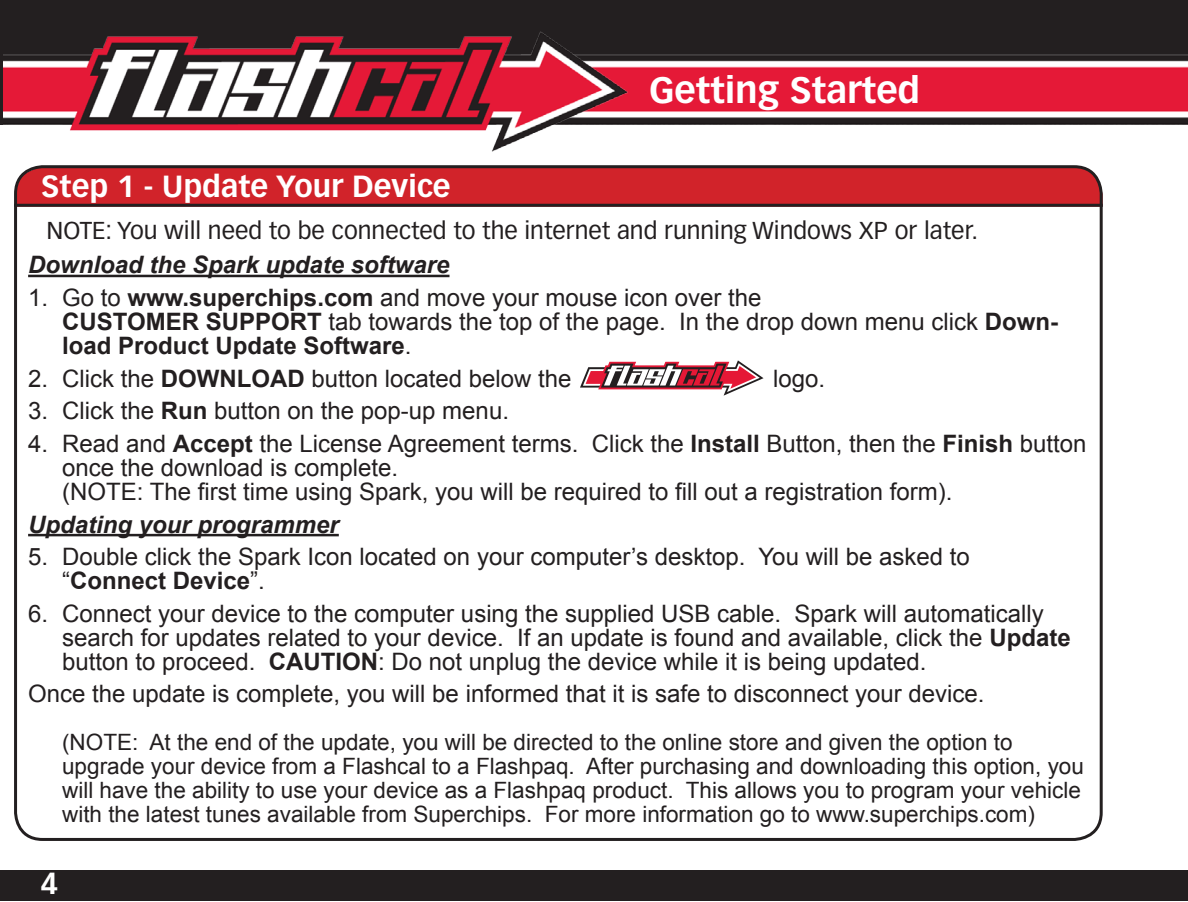
<style>
.page{position:relative;width:1188px;height:902px;background:#fff}
.page>*{position:absolute;margin:0;border:0;box-sizing:border-box;transform-origin:0 0}
.t1{font:700 36px "Vectora LT Std";color:#fff}
.Headline1{font:700 30px "Vectora LT Std";color:#fff}
.t2{font:24px/24px "Arial";color:#231f20}
.Headline1-2{font:24px "Vectora LT Std";color:#231f20}
.body1{font:italic 700 24px "Arial";color:#231f20}
.t3{font:22.5px/24px "Arial";color:#231f20}
.s1{font-weight:700}
</style>
<div class="page">
<div style="left:0;top:870px;width:1188px;height:31px;background:#231f20"></div>
<div style="left:0;top:0;width:1188px;height:124px;background:#231f20"></div>
<img style="left:3px;top:36px;width:1185px;height:95px">
<img style="left:486px;top:31px;width:146px;height:121px">
<hr style="left:1187px;top:0;width:1px;height:124px;background:#231f20">
<svg style="left:15px;top:167px;width:1084px;height:37px;background:#c9232a"></svg>
<hr style="left:14px;top:204px;width:1089px;height:3px;background:#231f20">
<hr style="left:28px;top:275px;width:422px;height:2px;background:#231f20">
<hr style="left:28px;top:534px;width:311px;height:2px;background:#231f20">
<svg style="left:580px;top:360px;width:184px;height:36px"></svg>
<p class="Headline1" style="left:41px;top:168px;width:411px">Step 1 - Update Your Device</p>
<p class="t1" style="left:649px;top:69px;width:273px">Getting Started</p>
<p class="Headline1-2" style="left:46px;top:217px;width:933px">NOTE: You will need to be connected to the internet and running Windows XP or later.</p>
<p class="body1" style="left:28px;top:249px;width:423px">Download the Spark update software</p>
<p class="t2" style="left:62px;top:286px;width:997px;text-indent:-34px">1. Go to <span class="s1">www.superchips.com</span> and move your mouse icon over the<br><span class="s1">CUSTOMER SUPPORT</span> tab towards the top of the page. In the drop down menu click <span class="s1">Down&shy;load Product Update Software</span>.</p>
<p class="t2" style="left:28px;top:366px;width:545px">2. Click the <span class="s1">DOWNLOAD</span> button located below the</p>
<p class="t2" style="left:773px;top:366px;width:54px">logo.</p>
<p class="t2" style="left:28px;top:399px;width:482px">3. Click the <span class="s1">Run</span> button on the pop-up menu.</p>
<p class="t2" style="left:62px;top:432px;width:1026px;text-indent:-34px">4. Read and <span class="s1">Accept</span> the License Agreement terms. Click the <span class="s1">Install</span> Button, then the <span class="s1">Finish</span> button once the download is complete.<br>(NOTE: The first time using Spark, you will be required to fill out a registration form).</p>
<p class="body1" style="left:28px;top:508px;width:312px">Updating your programmer</p>
<p class="t2" style="left:62px;top:545px;width:909px;text-indent:-34px">5. Double click the Spark Icon located on your computer’s desktop. You will be asked to “<span class="s1">Connect Device</span>”.</p>
<p class="t2" style="left:62px;top:601px;width:1010px;text-indent:-34px">6. Connect your device to the computer using the supplied USB cable. Spark will automatically search for updates related to your device. If an update is found and available, click the <span class="s1">Update </span>button to proceed. <span class="s1">CAUTION</span>: Do not unplug the device while it is being updated.</p>
<p class="t2" style="left:28px;top:682px;width:958px">Once the update is complete, you will be informed that it is safe to disconnect your device.</p>
<p class="t3" style="left:62px;top:731px;width:1023px">(NOTE: At the end of the update, you will be directed to the online store and given the option to upgrade your device from a Flashcal to a Flashpaq. After purchasing and downloading this option, you will have the ability to use your device as a Flashpaq product. This allows you to program your vehicle with the latest tunes available from Superchips. For more information go to www.superchips.com)</p>
<p class="Headline1" style="left:40px;top:865px;width:19px">4</p>
</div>
